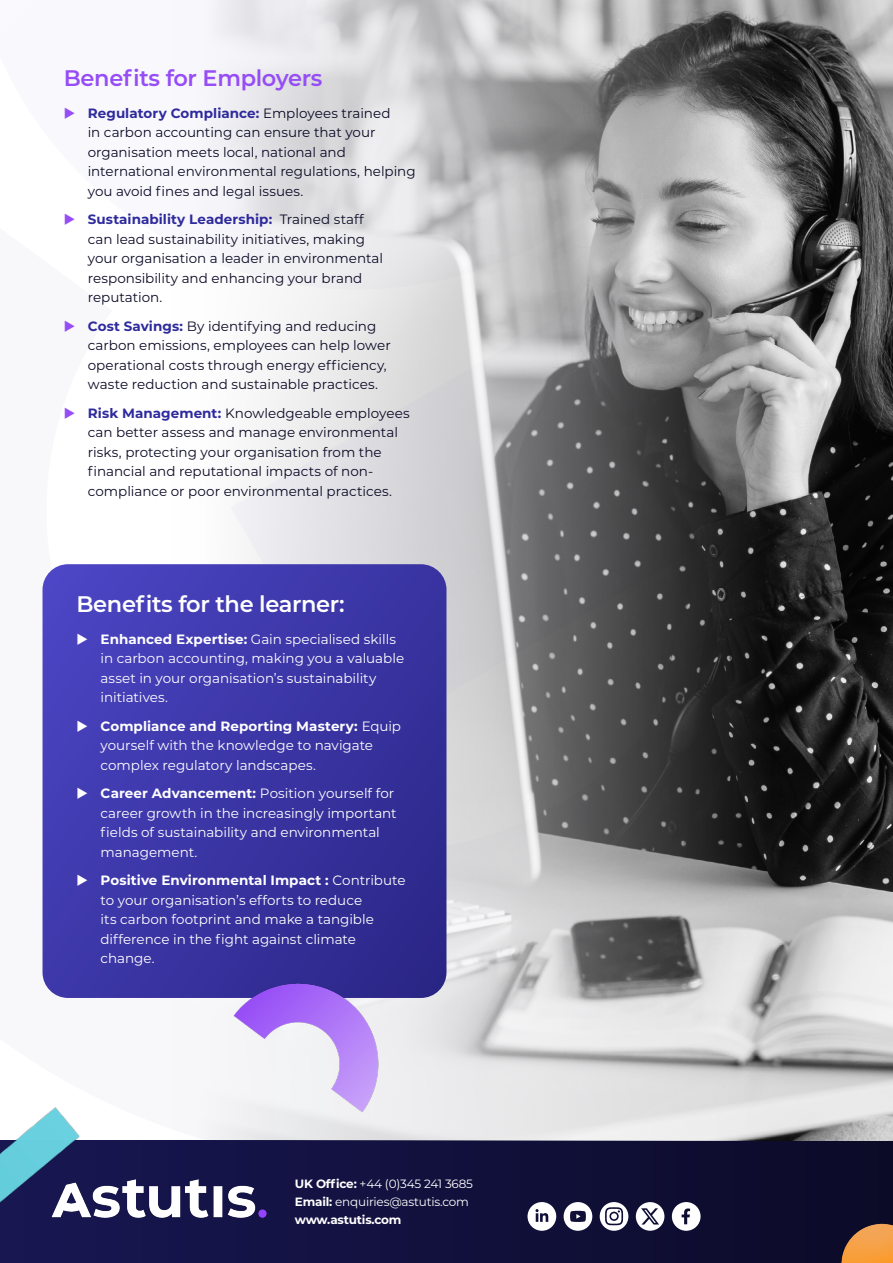
<style>
.page{position:relative;width:893px;height:1263px;background:#fff}
.page>*{position:absolute;margin:0;border:0;box-sizing:border-box;transform-origin:0 0}
.t1{font:600 22.5px "Montserrat";letter-spacing:-.015em;color:#fff}
.t2{font:600 22.5px "Montserrat";letter-spacing:-.015em;color:#964df6}
.t3{font:13.5px/19.5px "Montserrat";color:#0b0a26}
.t4{font:13.5px/19.5px "Montserrat";color:#fff}
.t5{font:12px/18px "Montserrat";letter-spacing:-.015em;color:#fff}
.s1{font-weight:700;color:#2f2a9d}
.s2{font-weight:700}
</style>
<div class="page">
<svg style="left:0;top:1140px;width:893px;height:123px;background:#111039"></svg>
<img style="left:825px;top:1212px;width:68px;height:51px">
<img style="left:0;top:1107px;width:104px;height:154px">
<img style="left:38px;top:1167px;width:245px;height:64px">
<svg style="left:672px;top:1202px;width:29px;height:29px"></svg>
<svg style="left:527px;top:1202px;width:29px;height:29px"></svg>
<svg style="left:636px;top:1202px;width:28px;height:29px"></svg>
<svg style="left:564px;top:1202px;width:28px;height:29px"></svg>
<svg style="left:600px;top:1202px;width:28px;height:29px"></svg>
<img style="left:206px;top:0;width:687px;height:1140px">
<svg style="left:43px;top:564px;width:403px;height:434px;background:#3c36a5"></svg>
<img style="left:232px;top:981px;width:149px;height:133px">
<svg style="left:78px;top:633px;width:9px;height:11px"></svg>
<svg style="left:78px;top:720px;width:9px;height:11px"></svg>
<svg style="left:78px;top:787px;width:9px;height:12px"></svg>
<svg style="left:78px;top:874px;width:9px;height:12px"></svg>
<h1 class="t2" style="left:64px;top:62px;width:260px">Benefits for Employers</h1>
<p class="t3" style="left:88px;top:103px;width:329px"><span class="s1">Regulatory Compliance:</span> Employees trained<br>in carbon accounting can ensure that your organisation meets local, national and international environmental regulations, helping you avoid fines and legal issues.</p>
<p class="t3" style="left:88px;top:209px;width:297px"><span class="s1">Sustainability Leadership:</span> Trained staff can lead sustainability initiatives, making your organisation a leader in environmental responsibility and enhancing your brand reputation.</p>
<p class="t3" style="left:88px;top:316px;width:304px"><span class="s1">Cost Savings:</span> By identifying and reducing carbon emissions, employees can help lower operational costs through energy efficiency, waste reduction and sustainable practices.</p>
<p class="t3" style="left:88px;top:403px;width:323px"><span class="s1">Risk Management:</span> Knowledgeable employees can better assess and manage environmental risks, protecting your organisation from the financial and reputational impacts of non&shy;compliance or poor environmental practices.</p>
<h1 class="t1" style="left:77px;top:587px;width:270px">Benefits for the learner:</h1>
<p class="t4" style="left:101px;top:629px;width:305px"><span class="s2">Enhanced Expertise:</span> Gain specialised skills in carbon accounting, making you a valuable asset in your organisation’s sustainability initiatives.</p>
<p class="t4" style="left:101px;top:716px;width:302px"><span class="s2">Compliance and Reporting Mastery:</span> Equip yourself with the knowledge to navigate complex regulatory landscapes.</p>
<p class="t4" style="left:101px;top:783px;width:298px"><span class="s2">Career Advancement:</span> Position yourself for career growth in the increasingly important fields of sustainability and environmental management.</p>
<p class="t4" style="left:101px;top:870px;width:306px"><span class="s2">Positive Environmental Impact :</span> Contribute to your organisation’s efforts to reduce<br>its carbon footprint and make a tangible difference in the fight against climate change.</p>
<p class="t5" style="left:295px;top:1174px;width:180px"><span class="s2">UK Office:</span> +44 (0)345 241 3685<br><span class="s2">Email:</span> enquiries@astutis.com <span class="s2">www.astutis.com</span></p>
</div>
